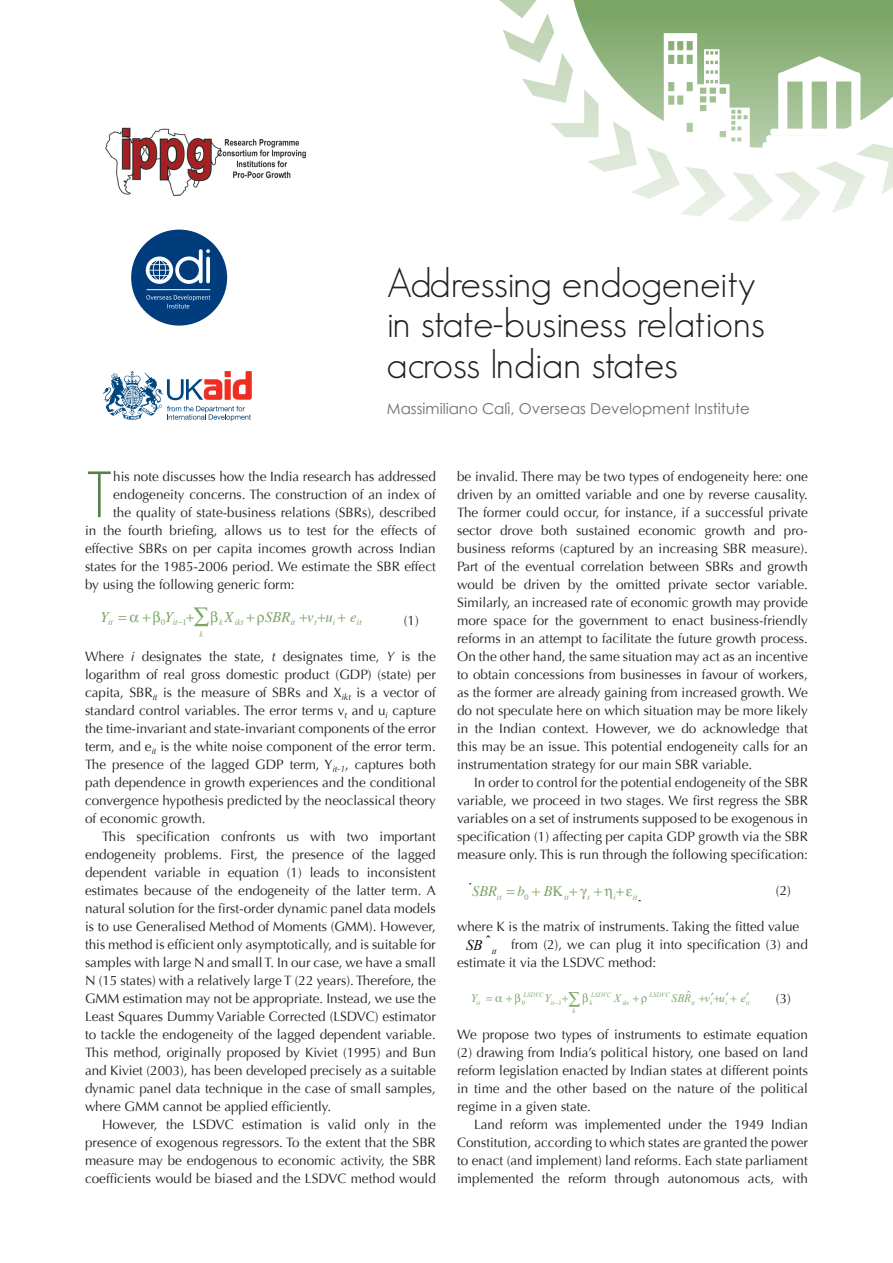
<style>
.page{position:relative;width:893px;height:1263px;background:#fff}
.page>*{position:absolute;margin:0;border:0;box-sizing:border-box;transform-origin:0 0}
.BODY_TEXT_1{font:300 63.9px "Geosans";color:#578047}
.CHAPTER_TITLE{font:300 40.5px/40.5px "Geosans";color:#231f20}
.AUTHOR{font:15px "Century Gothic";color:#6c6d70}
.t1{font:italic 14.85px "Times";color:#7aa564}
.t2{font:italic 14.85px "Times New Roman";color:#050504}
.t3{font:italic 14.55px "Times";color:#7aa564}
.BODY_TEXT_1-2{font:13.5px/18px "Optima";color:#231f20;text-align:justify}
.BODY_TEXT_-_NO_INDEN{font:13.5px/18px "Optima";color:#231f20;text-align:justify}
.t4{font:italic 11.55px "Times New Roman";color:#7aa564}
.t5{font:11.55px "Times New Roman";color:#7aa564}
.t6{font:italic 8.7px "Times";color:#7aa564}
.t7{font:8.7px "Times";color:#7aa564}
.t8{font:italic 8.55px "Times New Roman";color:#050504}
.t9{font:italic 8.4px "Times";color:#7aa564}
.t10{font:italic 6.6px "Times New Roman";color:#7aa564}
.t11{font:6.6px "Times New Roman";color:#7aa564}
.s1{font-style:italic}
.s2{font-style:normal}
</style>
<div class="page">
<img style="left:105px;top:128px;width:201px;height:68px">
<div style="left:131px;top:230px;width:96px;height:96px;background:#013d7d;border-radius:50%"></div>
<hr style="left:147px;top:289px;width:63px;height:1px;background:#fff">
<svg style="left:146px;top:295px;width:64px;height:13px"></svg>
<svg style="left:146px;top:249px;width:64px;height:35px"></svg>
<svg style="left:103px;top:371px;width:149px;height:50px"></svg>
<svg style="left:499px;top:0;width:394px;height:222px"></svg>
<p class="CHAPTER_TITLE" style="left:387px;top:262px;width:379px">Addressing endogeneity in state-business relations across Indian states</p>
<p class="AUTHOR" style="left:387px;top:399px;width:364px">Massimiliano Calì, Overseas Development Institute</p>
<p class="BODY_TEXT_1" style="left:85px;top:459px;width:30px">T</p>
<p class="BODY_TEXT_1-2" style="left:113px;top:468px;width:324px">his note discusses how the India research has addressed</p>
<p class="BODY_TEXT_1-2" style="left:113px;top:486px;width:324px">endogeneity concerns. The construction of an index of</p>
<p class="BODY_TEXT_1-2" style="left:113px;top:504px;width:324px">the quality of state-business relations (SBRs), described</p>
<p class="BODY_TEXT_1-2" style="left:85px;top:522px;width:352px">in the fourth briefing, allows us to test for the effects of</p>
<p class="BODY_TEXT_1-2" style="left:85px;top:540px;width:352px">effective SBRs on per capita incomes growth across Indian</p>
<p class="BODY_TEXT_1-2" style="left:85px;top:558px;width:352px">states for the 1985-2006 period. We estimate the SBR effect</p>
<p class="BODY_TEXT_1-2" style="left:85px;top:576px;width:211px">by using the following generic form:</p>
<p class="BODY_TEXT_-_NO_INDEN" style="left:404px;top:612px;width:17px">(1)</p>
<p class="BODY_TEXT_-_NO_INDEN" style="left:85px;top:648px;width:352px">Where <span class="s1">i</span> designates the state, <span class="s1">t</span> designates time, <span class="s1">Y</span> is the logarithm of real gross domestic product (GDP) (state) per capita, SBR<sub>it</sub> is the measure of SBRs and X<sub>ikt</sub> is a vector of standard control variables. The error terms v<sub>t</sub> and u<sub>i</sub> capture the time-invariant and state-invariant components of the error term, and e<sub>it</sub> is the white noise component of the error term.<br>The presence of the lagged GDP term, Y<sub>it-1</sub>, captures both path dependence in growth experiences and the conditional convergence hypothesis predicted by the neoclassical theory of economic growth.</p>
<p class="BODY_TEXT_1-2" style="left:85px;top:828px;width:352px;text-indent:17px">This specification confronts us with two important endogeneity problems. First, the presence of the lagged dependent variable in equation (1) leads to inconsistent estimates because of the endogeneity of the latter term. A natural solution for the first-order dynamic panel data models is to use Generalised Method of Moments (GMM). However, this method is efficient only asymptotically, and is suitable for samples with large N and small T. In our case, we have a small N (15 states) with a relatively large T (22 years). Therefore, the GMM estimation may not be appropriate. Instead, we use the Least Squares Dummy Variable Corrected (LSDVC) estimator to tackle the endogeneity of the lagged dependent variable.<br>This method, originally proposed by Kiviet (1995) and Bun and Kiviet (2003), has been developed precisely as a suitable dynamic panel data technique in the case of small samples, where GMM cannot be applied efficiently.</p>
<p class="BODY_TEXT_1-2" style="left:85px;top:1116px;width:352px;text-indent:17px">However, the LSDVC estimation is valid only in the presence of exogenous regressors. To the extent that the SBR measure may be endogenous to economic activity, the SBR coefficients would be biased and the LSDVC method would</p>
<p class="t1" style="left:265px;top:604px;width:98px">SBR<sub>it</sub> v<sub>t</sub> u<sub>i</sub> e<sub>it</sub></p>
<p class="t6" style="left:100px;top:615px;width:14px"><sup>Y</sup>it</p>
<p class="t7" style="left:161px;top:614px;width:27px">0<sup>Y</sup><span class="s1">it</span>−1</p>
<p class="t6" style="left:219px;top:615px;width:26px">k<sup>X</sup>ikt</p>
<p class="t6" style="left:199px;top:627px;width:5px">k</p>
<p class="BODY_TEXT_1-2" style="left:457px;top:468px;width:352px">be invalid. There may be two types of endogeneity here: one driven by an omitted variable and one by reverse causality.<br>The former could occur, for instance, if a successful private sector drove both sustained economic growth and pro&shy;business reforms (captured by an increasing SBR measure).<br>Part of the eventual correlation between SBRs and growth would be driven by the omitted private sector variable.<br>Similarly, an increased rate of economic growth may provide more space for the government to enact business-friendly reforms in an attempt to facilitate the future growth process.<br>On the other hand, the same situation may act as an incentive to obtain concessions from businesses in favour of workers, as the former are already gaining from increased growth. We do not speculate here on which situation may be more likely in the Indian context. However, we do acknowledge that this may be an issue. This potential endogeneity calls for an instrumentation strategy for our main SBR variable.</p>
<p class="BODY_TEXT_1-2" style="left:457px;top:774px;width:352px;text-indent:17px">In order to control for the potential endogeneity of the SBR variable, we proceed in two stages. We first regress the SBR variables on a set of instruments supposed to be exogenous in specification (1) affecting per capita GDP growth via the SBR measure only. This is run through the following specification:</p>
<p class="BODY_TEXT_1-2" style="left:776px;top:882px;width:17px">(2)</p>
<p class="BODY_TEXT_-_NO_INDEN" style="left:457px;top:918px;width:344px">where K is the matrix of instruments. Taking the fitted value</p>
<p class="BODY_TEXT_-_NO_INDEN" style="left:511px;top:936px;width:298px">from (2), we can plug it into specification (3) and</p>
<p class="BODY_TEXT_-_NO_INDEN" style="left:457px;top:954px;width:201px">estimate it via the LSDVC method:</p>
<p class="BODY_TEXT_-_NO_INDEN" style="left:776px;top:990px;width:17px">(3)</p>
<p class="BODY_TEXT_-_NO_INDEN" style="left:457px;top:1026px;width:352px">We propose two types of instruments to estimate equation (2) drawing from India’s political history, one based on land reform legislation enacted by Indian states at different points in time and the other based on the nature of the political regime in a given state.</p>
<p class="BODY_TEXT_1-2" style="left:457px;top:1116px;width:352px;text-indent:17px">Land reform was implemented under the 1949 Indian Constitution, according to which states are granted the power to enact (and implement) land reforms. Each state parliament implemented the reform through autonomous acts, with</p>
<p class="t3" style="left:472px;top:878px;width:98px">SBR<sub>it</sub> b<sub>0</sub> B <sub>it</sub></p>
<p class="t9" style="left:588px;top:889px;width:4px">t</p>
<p class="t9" style="left:614px;top:889px;width:4px">i</p>
<p class="t9" style="left:633px;top:889px;width:6px">it</p>
<p class="t2" style="left:466px;top:935px;width:26px">SB<sup>ˆ</sup></p>
<p class="t8" style="left:492px;top:945px;width:6px">it</p>
<p class="t5" style="left:687px;top:987px;width:5px">ˆ</p>
<p class="t4" style="left:471px;top:990px;width:8px">Y</p>
<p class="t4" style="left:545px;top:990px;width:37px">Y ∑</p>
<p class="t4" style="left:614px;top:990px;width:9px">X</p>
<p class="t4" style="left:672px;top:990px;width:55px">SBR v u</p>
<p class="t4" style="left:741px;top:990px;width:7px">e</p>
<p class="t10" style="left:523px;top:990px;width:22px">LSDVC</p>
<p class="t10" style="left:591px;top:990px;width:22px">LSDVC</p>
<p class="t10" style="left:649px;top:990px;width:22px">LSDVC</p>
<p class="t10" style="left:550px;top:998px;width:13px">it −<span class="s2">1</span></p>
<p class="t10" style="left:589px;top:998px;width:4px">k</p>
<p class="t10" style="left:622px;top:998px;width:8px">ikt</p>
<p class="t11" style="left:522px;top:998px;width:5px">0</p>
<p class="t10" style="left:477px;top:998px;width:5px">it</p>
<p class="t10" style="left:691px;top:998px;width:5px">it</p>
<p class="t10" style="left:710px;top:998px;width:3px">t</p>
<p class="t10" style="left:725px;top:998px;width:3px">i</p>
<p class="t10" style="left:746px;top:998px;width:5px">it</p>
<p class="t10" style="left:572px;top:1006px;width:4px">k</p>
</div>
